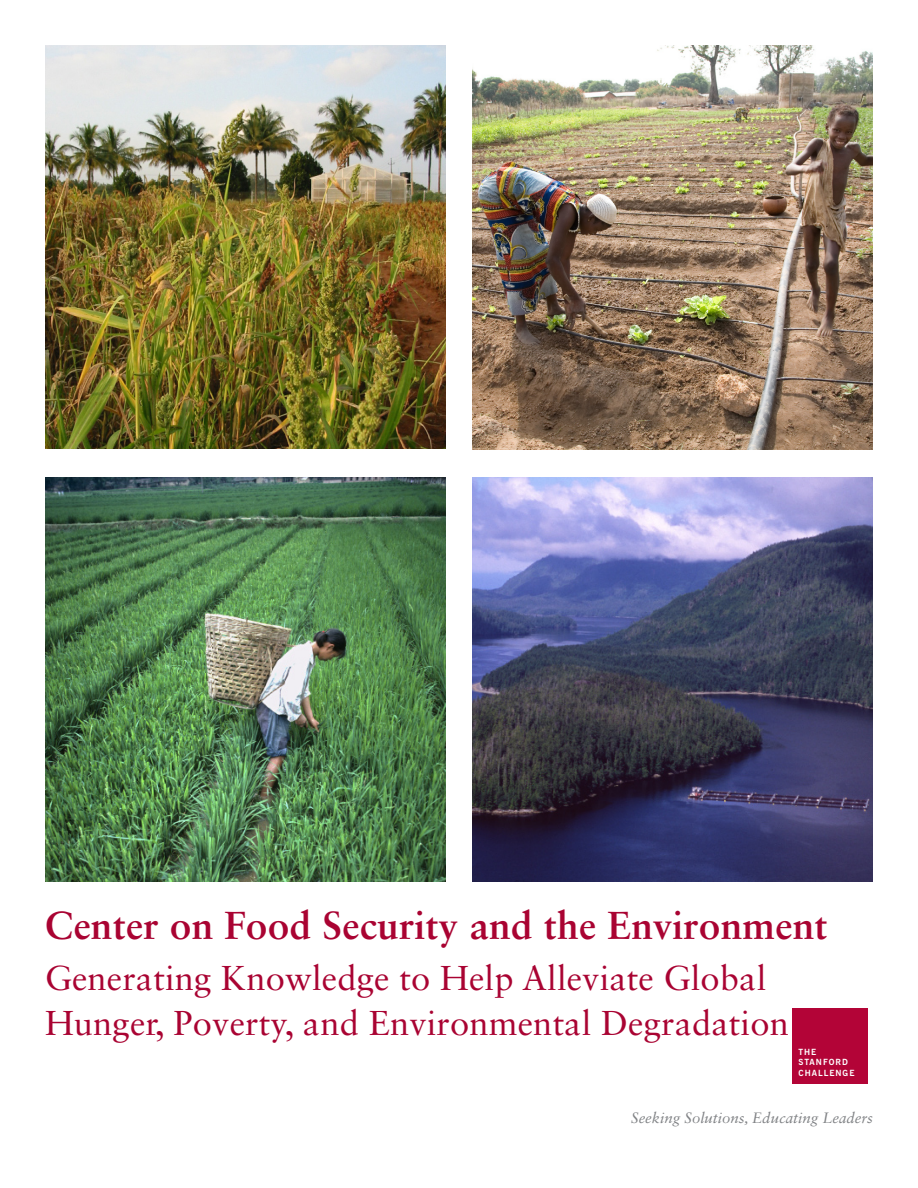
<style>
.page{position:relative;width:918px;height:1188px;background:#fff}
.page>*{position:absolute;margin:0;border:0;box-sizing:border-box;transform-origin:0 0}
.WP_Headline{font:700 39px "Sabon LT Std";letter-spacing:.005em;color:#a90332}
.WP_Headline_Line_2{font:34.5px/45px "Sabon LT Std";letter-spacing:.005em;color:#a90332}
.Tagline{font:italic 15px "Sabon LT Std";color:#808285}
.t1{font:700 8.55px/10.2px "News Gothic BT";letter-spacing:.12em;color:#fff}
</style>
<div class="page">
<div style="left:792px;top:1008px;width:76px;height:76px;background:#b30437"></div>
<img style="left:45px;top:477px;width:401px;height:405px">
<img style="left:45px;top:45px;width:401px;height:403px">
<img style="left:472px;top:477px;width:401px;height:405px">
<img style="left:472px;top:45px;width:401px;height:404px">
<p class="WP_Headline" style="left:45px;top:901px;width:784px">Center on Food Security and the Environment</p>
<p class="WP_Headline_Line_2" style="left:45px;top:955px;width:745px">Generating Knowledge to Help Alleviate Global<br>Hunger, Poverty, and Environmental Degradation</p>
<p class="t1" style="left:798px;top:1047px;width:58px">THE<br>STANFORD<br>CHALLENGE</p>
<p class="Tagline" style="left:631px;top:1109px;width:243px">Seeking Solutions, Educating Leaders</p>
</div>
